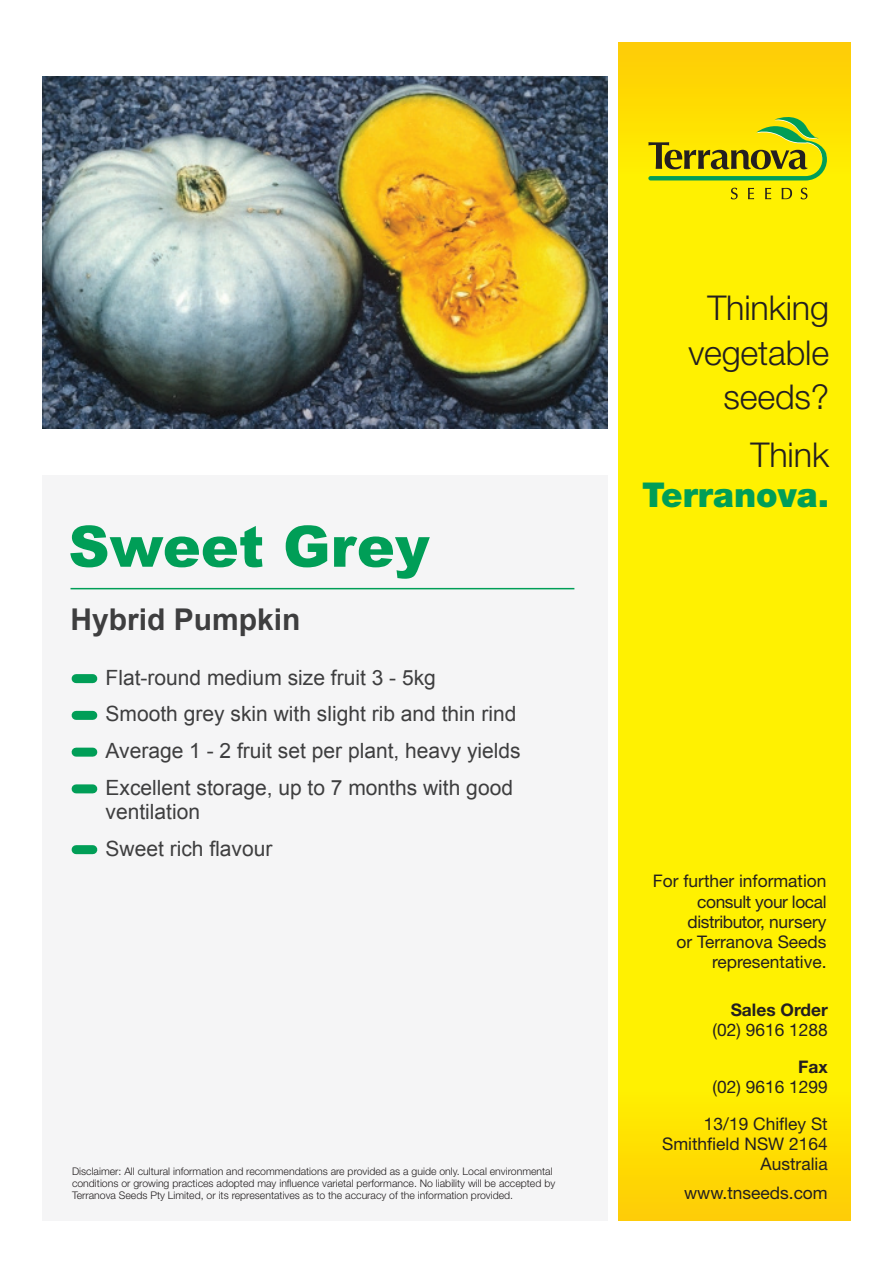
<style>
.page{position:relative;width:893px;height:1263px;background:#fff}
.page>*{position:absolute;margin:0;border:0;box-sizing:border-box;transform-origin:0 0}
.t1{font:900 57px "Arial";color:#009e57}
.t2{font:300 34.2px/44.5px "Helvetica Neue";letter-spacing:-.005em;color:#231f20;text-align:right}
.t3{font:900 34.2px "Helvetica Neue";color:#009e57}
.t4{font:700 30px "Arial";color:#3e3e3f}
.t5{font:21px/36.8px "Arial";color:#3e3e3f}
.t6{font:17.4px/20.2px "Helvetica Neue";color:#231f20;text-align:right}
.t7{font:700 17.4px "Helvetica Neue";color:#231f20}
.t8{font:300 10.5px/12px "Helvetica Neue";color:#231f20}
</style>
<div class="page">
<div style="left:43px;top:475px;width:564px;height:745px;background:#f5f5f6"></div>
<img style="left:43px;top:77px;width:564px;height:352px">
<div style="left:76px;top:674px;width:17px;height:9px;background:#009e57"></div>
<div style="left:76px;top:711px;width:17px;height:9px;background:#009e57"></div>
<div style="left:76px;top:748px;width:17px;height:9px;background:#009e57"></div>
<div style="left:76px;top:784px;width:17px;height:9px;background:#009e57"></div>
<div style="left:76px;top:845px;width:17px;height:9px;background:#009e57"></div>
<svg style="left:618px;top:42px;width:232px;height:575px;background:#feec01"></svg>
<svg style="left:618px;top:617px;width:232px;height:603px;background:#feec01"></svg>
<svg style="left:731px;top:188px;width:7px;height:11px"></svg>
<svg style="left:748px;top:188px;width:6px;height:11px"></svg>
<svg style="left:765px;top:188px;width:6px;height:11px"></svg>
<svg style="left:782px;top:188px;width:10px;height:11px"></svg>
<svg style="left:801px;top:188px;width:6px;height:11px"></svg>
<svg style="left:648px;top:117px;width:179px;height:63px;background:#c0c211"></svg>
<hr style="left:71px;top:588px;width:503px;height:1px;background:#009e57">
<h1 class="t1" style="left:68px;top:505px;width:363px">Sweet Grey</h1>
<h3 class="t4" style="left:71px;top:600px;width:232px">Hybrid Pumpkin</h3>
<h3 class="t5" style="left:106px;top:659px;width:417px">Flat-round medium size fruit 3 - 5kg<br>Smooth grey skin with slight rib and thin rind Average 1 - 2 fruit set per plant, heavy yields Excellent storage, up to 7 months with good</h3>
<h3 class="t5" style="left:106px;top:793px;width:168px">ventilation<br>Sweet rich flavour</h3>
<p class="t8" style="left:72px;top:1165px;width:485px">Disclaimer: All cultural information and recommendations are provided as a guide only. Local environmental conditions or growing practices adopted may influence varietal performance. No liability will be accepted by<br>Terranova Seeds Pty Limited, or its representatives as to the accuracy of the information provided.</p>
<h2 class="t2" style="left:688px;top:285px;width:142px">Thinking vegetable seeds?</h2>
<h2 class="t2" style="left:751px;top:431px;width:80px">Think</h2>
<h2 class="t3" style="left:642px;top:475px;width:188px">Terranova.</h2>
<h3 class="t6" style="left:653px;top:871px;width:175px">For further information consult your local distributor, nursery<br>or Terranova Seeds representative.</h3>
<h3 class="t7" style="left:731px;top:999px;width:99px">Sales Order</h3>
<h3 class="t6" style="left:713px;top:1019px;width:117px">(02) 9616 1288</h3>
<h3 class="t7" style="left:798px;top:1056px;width:31px">Fax</h3>
<h3 class="t6" style="left:704px;top:1068px;width:125px;line-height:36.6px;text-align:center">(02) 9616 1299<br>13/19 Chifley St</h3>
<h3 class="t6" style="left:662px;top:1133px;width:167px">Smithfield NSW 2164<br>Australia</h3>
<h3 class="t6" style="left:684px;top:1182px;width:145px">www.tnseeds.com</h3>
</div>
